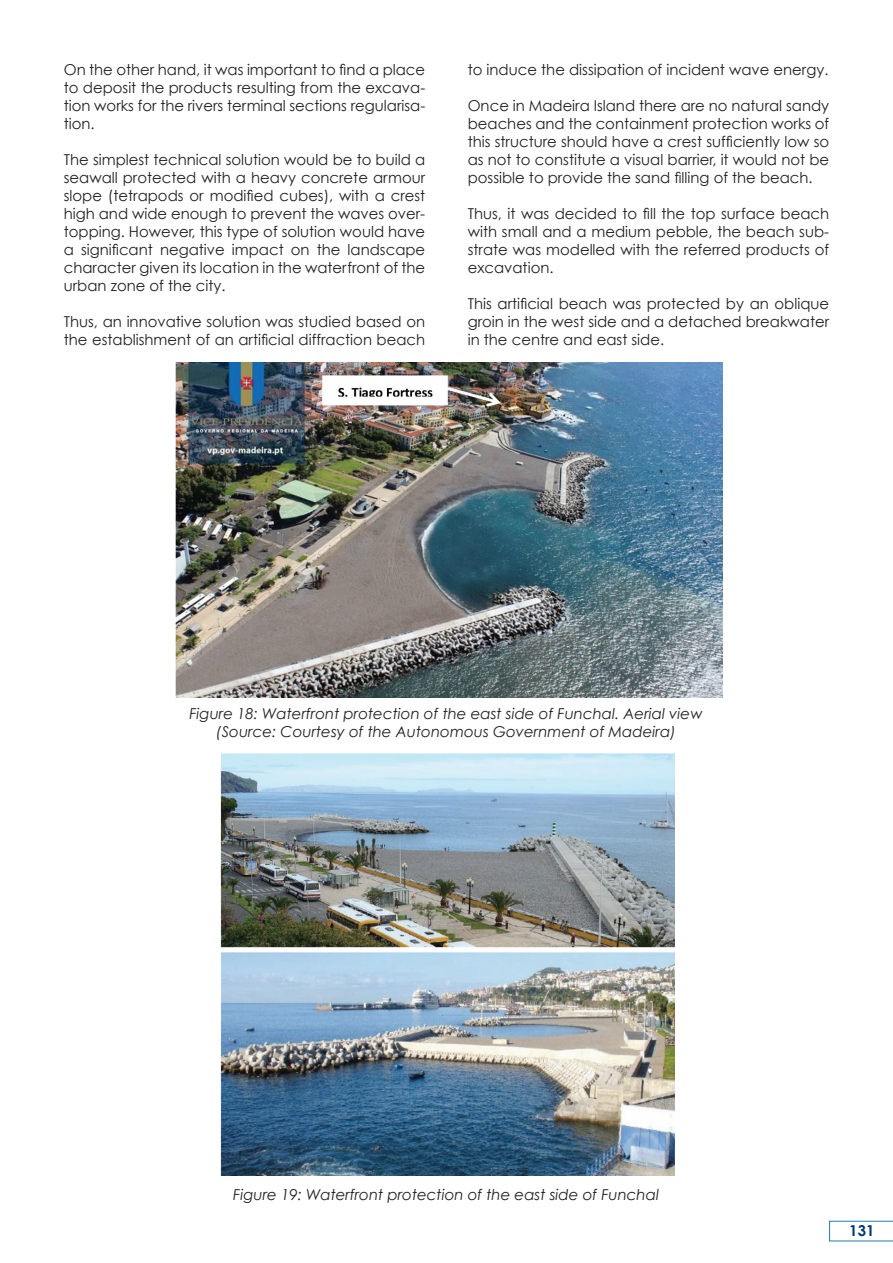
<style>
.page{position:relative;width:893px;height:1263px;background:#fff}
.page>*{position:absolute;margin:0;border:0;box-sizing:border-box;transform-origin:0 0}
.t1{font:15px/18px "Century Gothic";color:#231f20;text-align:justify}
.t2{font:italic 15px/18px "Century Gothic";color:#231f20;text-align:center}
.t3{font:700 15px "Century Gothic";color:#013775}
</style>
<div class="page">
<svg style="left:829px;top:1221px;width:64px;height:20px"></svg>
<img style="left:175px;top:362px;width:548px;height:335px">
<img style="left:220px;top:753px;width:455px;height:423px">
<p class="t1" style="left:64px;top:60px;width:363px">On the other hand, it was important to find a place to deposit the products resulting from the excava&shy;tion works for the rivers terminal sections regularisa&shy;tion.</p>
<p class="t1" style="left:64px;top:150px;width:363px">The simplest technical solution would be to build a seawall protected with a heavy concrete armour slope (tetrapods or modified cubes), with a crest high and wide enough to prevent the waves over&shy;topping. However, this type of solution would have a significant negative impact on the landscape character given its location in the waterfront of the urban zone of the city.</p>
<p class="t1" style="left:64px;top:312px;width:363px">Thus, an innovative solution was studied based on the establishment of an artificial diffraction beach</p>
<p class="t1" style="left:468px;top:60px;width:362px">to induce the dissipation of incident wave energy.</p>
<p class="t1" style="left:468px;top:96px;width:363px">Once in Madeira Island there are no natural sandy beaches and the containment protection works of this structure should have a crest sufficiently low so as not to constitute a visual barrier, it would not be possible to provide the sand filling of the beach.</p>
<p class="t1" style="left:468px;top:204px;width:363px">Thus, it was decided to fill the top surface beach with small and a medium pebble, the beach sub&shy;strate was modelled with the referred products of excavation.</p>
<p class="t1" style="left:468px;top:294px;width:363px">This artificial beach was protected by an oblique groin in the west side and a detached breakwater in the centre and east side.</p>
<p class="t2" style="left:189px;top:705px;width:515px">Figure 18: Waterfront protection of the east side of Funchal. Aerial view (Source: Courtesy of the Autonomous Government of Madeira)</p>
<p class="t2" style="left:233px;top:1185px;width:427px">Figure 19: Waterfront protection of the east side of Funchal</p>
<p class="t3" style="left:849px;top:1221px;width:27px">131</p>
</div>
